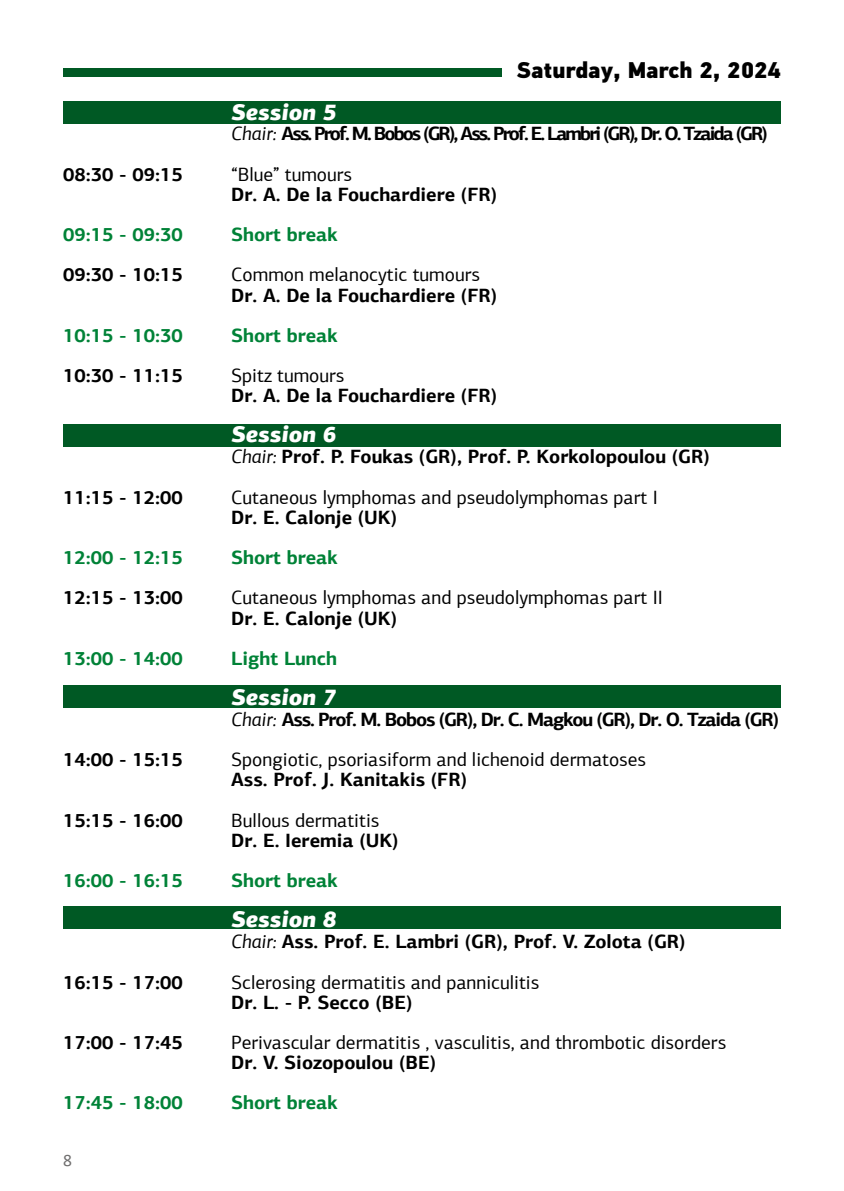
<style>
.page{position:relative;width:844px;height:1191px;background:#fff}
.page>*{position:absolute;margin:0;border:0;box-sizing:border-box;transform-origin:0 0}
.t1{font:italic 900 22.75px "PF Agora Sans Pro";color:#fff}
.t2{font:900 22.75px "PFDIN Text Pro";color:#000}
.t3{font:700 19.25px "PF Agora Sans Pro";color:#000}
.t4{font:19.25px "PF Agora Sans Pro";color:#000}
.t5{font:700 19.25px "PF Agora Sans Pro";color:#008237}
.t6{font:700 19.25px "PF Agora Sans Pro";letter-spacing:-.1em;color:#000}
.t7{font:700 19.25px "PF Agora Sans Pro";letter-spacing:-.06em;color:#000}
.t8{font:17.5px "Calibri";color:#706f6f}
.s1{font-weight:400;font-style:italic}
</style>
<div class="page">
<div style="left:63px;top:906px;width:717px;height:23px;background:#005924"></div>
<div style="left:63px;top:685px;width:717px;height:23px;background:#005924"></div>
<div style="left:63px;top:425px;width:717px;height:22px;background:#005924"></div>
<div style="left:63px;top:102px;width:717px;height:22px;background:#005924"></div>
<div style="left:63px;top:68px;width:438px;height:8px;background:#005924"></div>
<p class="t2" style="left:516px;top:56px;width:266px">Saturday, March 2, 2024</p>
<p class="t1" style="left:231px;top:97px;width:107px">Session 5</p>
<p class="t6" style="left:231px;top:122px;width:538px"><span class="s1">Chair:</span> Ass. Prof. M. Bobos (GR), Ass. Prof. E. Lambri (GR), Dr. O. Tzaida (GR)</p>
<p class="t3" style="left:63px;top:162px;width:121px">08:30 - 09:15</p>
<p class="t4" style="left:231px;top:163px;width:122px">“Βlue” tumours</p>
<p class="t3" style="left:231px;top:182px;width:267px">Dr. A. De la Fouchardiere (FR)</p>
<p class="t5" style="left:63px;top:222px;width:121px">09:15 - 09:30</p>
<p class="t5" style="left:231px;top:222px;width:108px">Short break</p>
<p class="t3" style="left:63px;top:263px;width:121px">09:30 - 10:15</p>
<p class="t4" style="left:231px;top:263px;width:250px">Common melanocytic tumours</p>
<p class="t3" style="left:231px;top:283px;width:267px">Dr. A. De la Fouchardiere (FR)</p>
<p class="t5" style="left:63px;top:323px;width:121px">10:15 - 10:30</p>
<p class="t5" style="left:231px;top:323px;width:108px">Short break</p>
<p class="t3" style="left:63px;top:363px;width:121px">10:30 - 11:15</p>
<p class="t4" style="left:231px;top:364px;width:115px">Spitz tumours</p>
<p class="t3" style="left:231px;top:383px;width:267px">Dr. A. De la Fouchardiere (FR)</p>
<p class="t1" style="left:231px;top:419px;width:107px">Session 6</p>
<p class="t3" style="left:231px;top:445px;width:480px"><span class="s1">Chair:</span> Prof. P. Foukas (GR), Prof. P. Korkolopoulou (GR)</p>
<p class="t3" style="left:63px;top:485px;width:121px">11:15 - 12:00</p>
<p class="t4" style="left:231px;top:485px;width:428px">Cutaneous lymphomas and pseudolymphomas part I</p>
<p class="t3" style="left:231px;top:505px;width:167px">Dr. E. Calonje (UK)</p>
<p class="t5" style="left:63px;top:545px;width:121px">12:00 - 12:15</p>
<p class="t5" style="left:231px;top:545px;width:108px">Short break</p>
<p class="t3" style="left:63px;top:585px;width:121px">12:15 - 13:00</p>
<p class="t4" style="left:231px;top:586px;width:433px">Cutaneous lymphomas and pseudolymphomas part II</p>
<p class="t3" style="left:231px;top:606px;width:167px">Dr. E. Calonje (UK)</p>
<p class="t5" style="left:63px;top:646px;width:121px">13:00 - 14:00</p>
<p class="t5" style="left:231px;top:646px;width:107px">Light Lunch</p>
<p class="t1" style="left:231px;top:682px;width:107px">Session 7</p>
<p class="t7" style="left:231px;top:707px;width:549px"><span class="s1">Chair:</span> Ass. Prof. M. Bobos (GR), Dr. C. Magkou (GR), Dr. O. Tzaida (GR)</p>
<p class="t3" style="left:63px;top:747px;width:121px">14:00 - 15:15</p>
<p class="t4" style="left:231px;top:748px;width:416px">Spongiotic, psoriasiform and lichenoid dermatoses</p>
<p class="t3" style="left:231px;top:767px;width:237px">Ass. Prof. J. Kanitakis (FR)</p>
<p class="t3" style="left:63px;top:808px;width:121px">15:15 - 16:00</p>
<p class="t4" style="left:231px;top:808px;width:150px">Bullous dermatitis</p>
<p class="t3" style="left:231px;top:828px;width:169px">Dr. E. Ieremia (UK)</p>
<p class="t5" style="left:63px;top:868px;width:121px">16:00 - 16:15</p>
<p class="t5" style="left:231px;top:868px;width:108px">Short break</p>
<p class="t1" style="left:231px;top:904px;width:107px">Session 8</p>
<p class="t3" style="left:231px;top:929px;width:456px"><span class="s1">Chair:</span> Ass. Prof. E. Lambri (GR), Prof. V. Zolota (GR)</p>
<p class="t3" style="left:63px;top:970px;width:121px">16:15 - 17:00</p>
<p class="t4" style="left:231px;top:970px;width:309px">Sclerosing dermatitis and panniculitis</p>
<p class="t3" style="left:231px;top:990px;width:183px">Dr. L. - P. Secco (ΒΕ)</p>
<p class="t3" style="left:63px;top:1030px;width:121px">17:00 - 17:45</p>
<p class="t4" style="left:231px;top:1031px;width:496px">Perivascular dermatitis , vasculitis, and thrombotic disorders</p>
<p class="t3" style="left:231px;top:1050px;width:206px">Dr. V. Siozopoulou (ΒΕ)</p>
<p class="t5" style="left:63px;top:1090px;width:121px">17:45 - 18:00</p>
<p class="t5" style="left:231px;top:1090px;width:108px">Short break</p>
<p class="t8" style="left:63px;top:1147px;width:10px">8</p>
</div>
